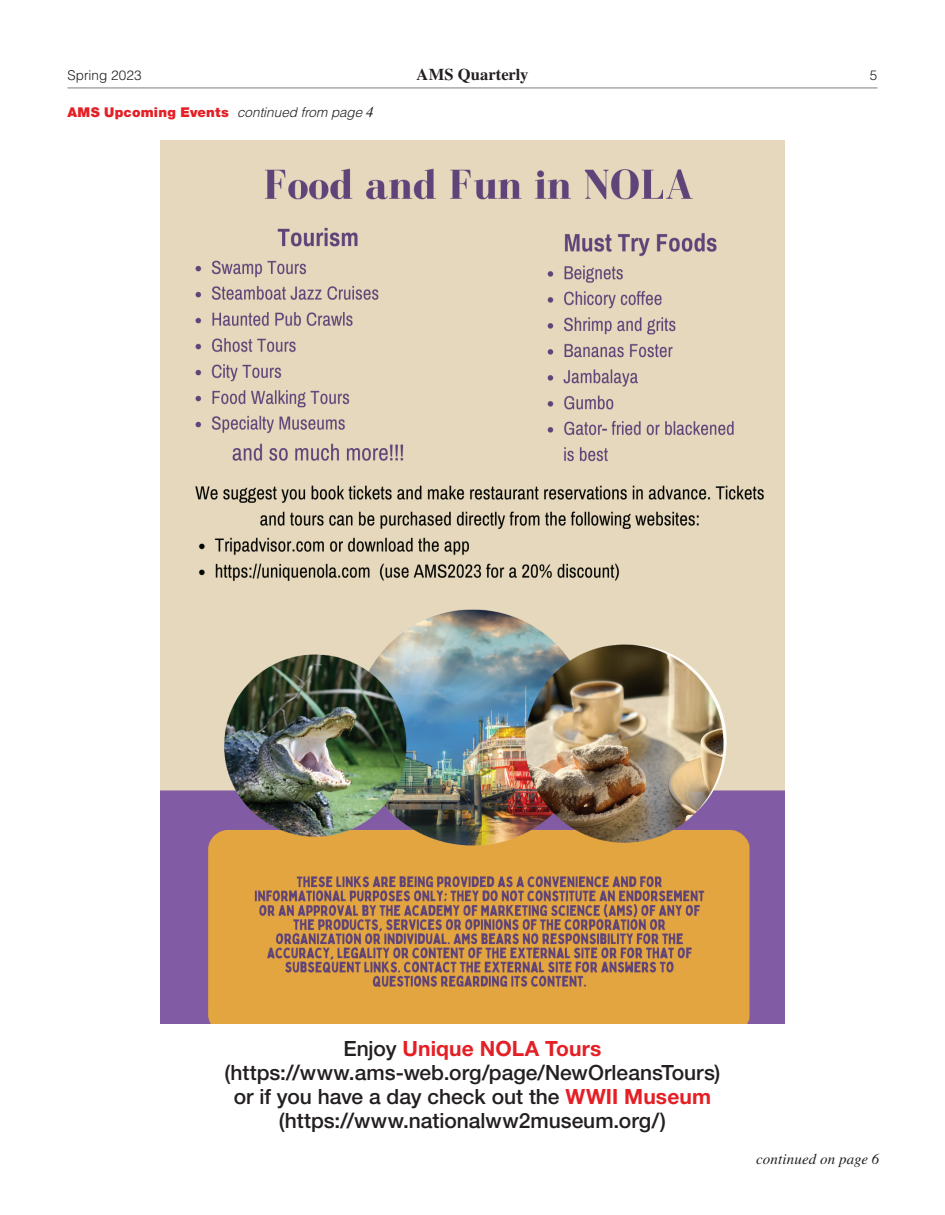
<style>
.page{position:relative;width:945px;height:1215px;background:#fff}
.page>*{position:absolute;margin:0;border:0;box-sizing:border-box;transform-origin:0 0}
.t1{font:500 21px/24px "Helvetica Neue LT Std";color:#231f20;text-align:center}
.t2{font:700 16.5px "Times";letter-spacing:.005em;color:#231f20}
.t3{font:italic 15px "Times";letter-spacing:.01em;color:#231f20}
.t4{font:900 13.5px "Helvetica Neue LT Std";letter-spacing:.015em;color:#e41f25}
.t5{font:300 13.5px "Helvetica LT Std";letter-spacing:.005em;color:#231f20}
.s1{font-family:"Helvetica LT Std";font-weight:300;font-style:italic;color:#231f20}
.s2{font-family:"Times";font-weight:400;font-style:italic;font-size:15px;color:#231f20}
.s3{font-weight:700;color:#e41f25}
</style>
<div class="page">
<hr style="left:68px;top:87px;width:810px;height:2px;background:#a8a9ad">
<img style="left:161px;top:141px;width:623px;height:882px">
<p class="t5" style="left:68px;top:67px;width:76px">Spring 2023</p>
<p class="t2" style="left:417px;top:65px;width:113px">AMS Quarterly</p>
<p class="t5" style="left:870px;top:67px;width:9px">5</p>
<p class="t4" style="left:68px;top:104px;width:308px">AMS Upcoming Events <span class="s1">continued from page</span> <span class="s2">4</span></p>
<p class="t1" style="left:225px;top:1036px;width:497px">Enjoy <span class="s3">Unique NOLA Tours </span>(https://www.ams-web.org/page/NewOrleansTours) or if you have a day check out the <span class="s3">WWII Museum </span>(https://www.nationalww2museum.org/)</p>
<p class="t3" style="left:756px;top:1151px;width:125px">continued on page 6</p>
</div>
